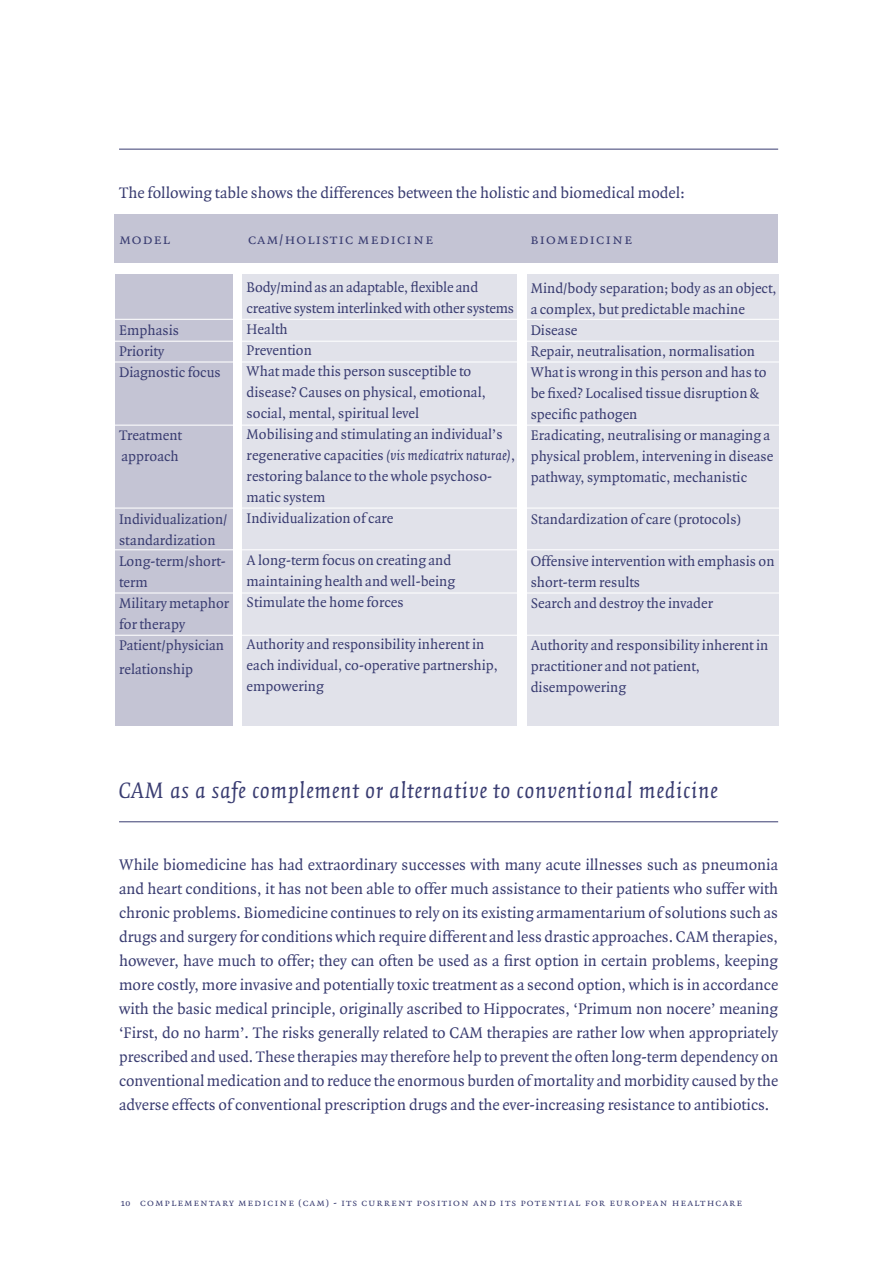
<style>
.page{position:relative;width:893px;height:1263px;background:#fff}
.page>*{position:absolute;margin:0;border:0;box-sizing:border-box;transform-origin:0 0}
.t1{font:italic 24px "Quadraat";letter-spacing:.03em;color:#393c71}
.t2{font:16.5px/24px "Quadraat";color:#393c71;text-align:justify}
.t3{font:15px/21px "Quadraat";letter-spacing:.005em;color:#393c71}
.t4{font:15px "Quadraat Small Caps";letter-spacing:.06em;color:#393c71}
.t5{font:10.5px "Quadraat Small Caps";letter-spacing:.1em;color:#393c71}
.s1{font-style:italic}
.s2{font-size:9.75px}
</style>
<div class="page">
<hr style="left:119px;top:149px;width:659px;height:1px;background:#393c71">
<hr style="left:119px;top:821px;width:659px;height:1px;background:#393c71">
<div style="left:115px;top:215px;width:663px;height:48px;background:#c4c4d4"></div>
<div style="left:115px;top:274px;width:117px;height:452px;background:#c4c4d4"></div>
<div style="left:243px;top:274px;width:274px;height:452px;background:#e1e2ea"></div>
<div style="left:527px;top:274px;width:252px;height:452px;background:#e1e2ea"></div>
<hr style="left:98px;top:319px;width:699px;height:1px;background:#fff">
<hr style="left:98px;top:341px;width:699px;height:1px;background:#fff">
<hr style="left:98px;top:361px;width:699px;height:1px;background:#fff">
<hr style="left:98px;top:425px;width:699px;height:1px;background:#fff">
<hr style="left:98px;top:507px;width:699px;height:2px;background:#fff">
<hr style="left:98px;top:549px;width:699px;height:1px;background:#fff">
<hr style="left:98px;top:592px;width:699px;height:1px;background:#fff">
<hr style="left:98px;top:635px;width:699px;height:1px;background:#fff">
<p class="t2" style="left:119px;top:181px;width:567px">The following table shows the differences between the holistic and biomedical model:</p>
<p class="t4" style="left:119px;top:232px;width:53px">model</p>
<p class="t4" style="left:248px;top:232px;width:187px">cam/holistic medicine</p>
<p class="t4" style="left:530px;top:232px;width:104px">biomedicine</p>
<p class="t3" style="left:119px;top:320px;width:103px">Emphasis<br>Priority<br>Diagnostic focus</p>
<p class="t3" style="left:119px;top:425px;width:65px">Treatment approach</p>
<p class="t3" style="left:119px;top:509px;width:112px">Individualization/ standardization<br>Long-term/short&shy;term<br>Military metaphor for therapy<br>Patient/physician</p>
<p class="t3" style="left:119px;top:659px;width:76px">relationship</p>
<p class="t3" style="left:247px;top:277px;width:270px">Body/mind as an adaptable, flexible and creative system interlinked with other systems Health<br>Prevention<br>What made this person susceptible to disease? Causes on physical, emotional, social, mental, spiritual level<br>Mobilising and stimulating an individual’s regenerative capacities <span class="s1">(vis medicatrix naturae)</span>, restoring balance to the whole psycho-so&shy;matic system<br>Individualization of care</p>
<p class="t3" style="left:247px;top:550px;width:210px">A long-term focus on creating and maintaining health and well-being<br>Stimulate the home forces</p>
<p class="t3" style="left:247px;top:634px;width:253px">Authority and responsibility inherent in each individual, co-operative partnership, empowering</p>
<p class="t3" style="left:531px;top:278px;width:248px">Mind/body separation; body as an object, a complex, but predictable machine Disease<br>Repair, neutralisation, normalisation What is wrong in this person and has to be fixed? Localised tissue disruption &amp; specific pathogen<br>Eradicating, neutralising or managing a physical problem, intervening in disease pathway, symptomatic, mechanistic</p>
<p class="t3" style="left:531px;top:509px;width:212px">Standardization of care (protocols)</p>
<p class="t3" style="left:531px;top:551px;width:245px">Offensive intervention with emphasis on short-term results<br>Search and destroy the invader</p>
<p class="t3" style="left:531px;top:635px;width:239px">Authority and responsibility inherent in practitioner and not patient, disempowering</p>
<p class="t1" style="left:119px;top:778px;width:600px">CAM as a safe complement or alternative to conventional medicine</p>
<p class="t2" style="left:119px;top:853px;width:661px">While biomedicine has had extraordinary successes with many acute illnesses such as pneumonia and heart conditions, it has not been able to offer much assistance to their patients who suffer with chronic problems. Biomedicine continues to rely on its existing armamentarium of solutions such as drugs and surgery for conditions which require different and less drastic approaches. CAM therapies, however, have much to offer; they can often be used as a first option in certain problems, keeping more costly, more invasive and potentially toxic treatment as a second option, which is in accordance with the basic medical principle, originally ascribed to Hippocrates, ‘Primum non nocere’ meaning ‘First, do no harm’. The risks generally related to CAM therapies are rather low when appropriately prescribed and used. These therapies may therefore help to prevent the often long-term dependency on conventional medication and to reduce the enormous burden of mortality and morbidity caused by the adverse effects of conventional prescription drugs and the ever-increasing resistance to antibiotics.</p>
<p class="t5" style="left:121px;top:1197px;width:623px"><span class="s2">10</span> complementary medicine (cam) - its current position and its potential for european healthcare</p>
</div>
